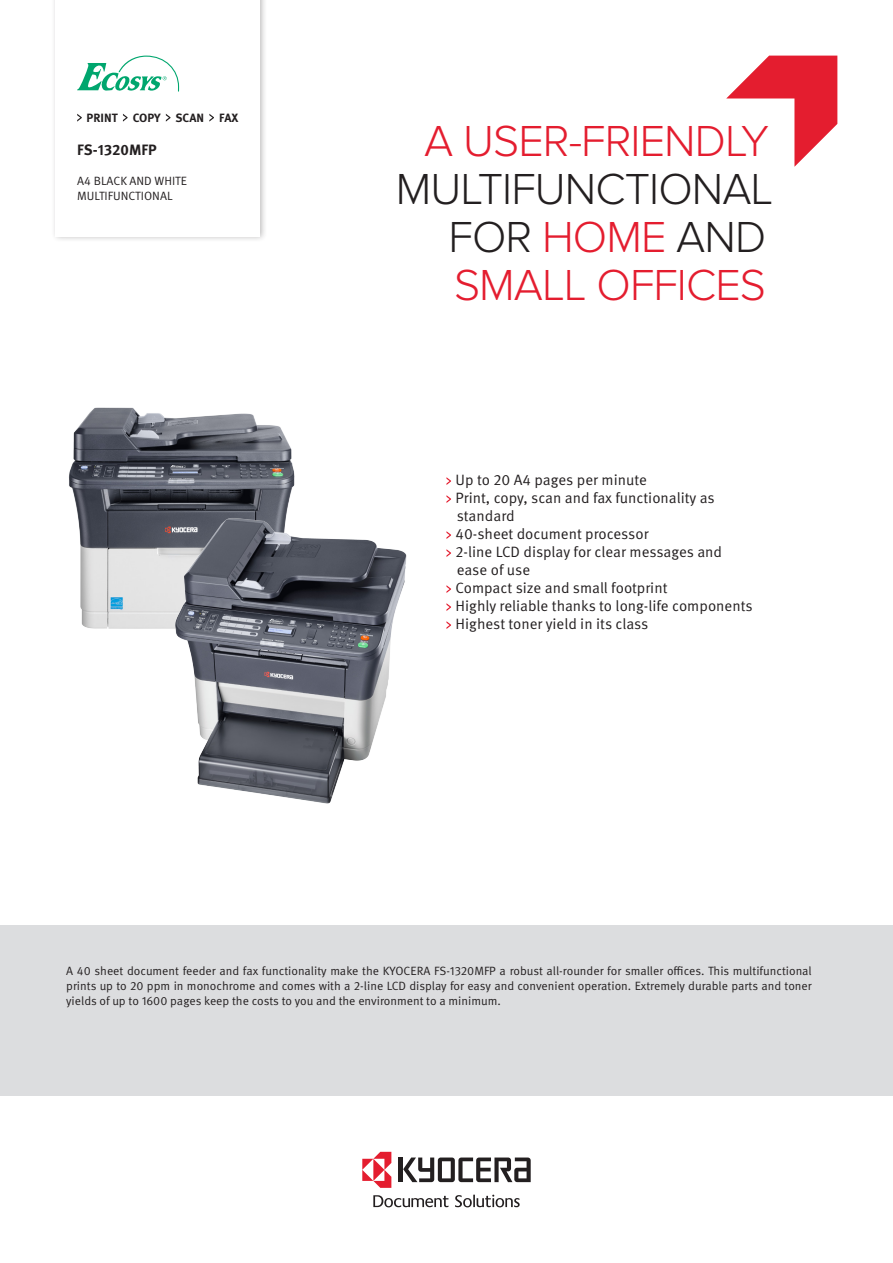
<style>
.page{position:relative;width:893px;height:1263px;background:#fff}
.page>*{position:absolute;margin:0;border:0;box-sizing:border-box;transform-origin:0 0}
.Headline_Proxima_30{font:300 45px "Proxima Nova";letter-spacing:-.02em;color:#e41d2f}
.Headline_Proxima_30-2{font:300 45px "Proxima Nova";letter-spacing:-.02em;color:#231f20}
.Bodycopy{font:15px "Meta Pro Norm";color:#231f20}
.t1{font:700 15px "Meta Pro";color:#231f20}
.Bodycopy-2{font:12px/15px "Meta Pro Norm";color:#231f20;text-align:justify}
.t2{font:700 12px "Meta Pro";color:#231f20}
.s1{color:#e41d2f}
</style>
<div class="page">
<img style="left:69px;top:407px;width:226px;height:222px">
<img style="left:174px;top:516px;width:233px;height:288px">
<svg style="left:446px;top:477px;width:5px;height:8px"></svg>
<svg style="left:446px;top:495px;width:5px;height:8px"></svg>
<svg style="left:446px;top:531px;width:5px;height:8px"></svg>
<svg style="left:446px;top:549px;width:5px;height:8px"></svg>
<svg style="left:446px;top:585px;width:5px;height:8px"></svg>
<svg style="left:446px;top:603px;width:5px;height:8px"></svg>
<svg style="left:446px;top:621px;width:5px;height:8px"></svg>
<div style="left:0;top:925px;width:893px;height:171px;background:#dcdddf"></div>
<hr style="left:399px;top:1157px;width:4px;height:25px;background:#231f20">
<svg style="left:403px;top:1157px;width:128px;height:25px"></svg>
<svg style="left:455px;top:1195px;width:65px;height:12px"></svg>
<svg style="left:373px;top:1195px;width:75px;height:12px"></svg>
<svg style="left:362px;top:1152px;width:29px;height:36px"></svg>
<div style="left:51px;top:0;width:216px;height:243px;background:#231f20;opacity:.3"></div>
<div style="left:56px;top:0;width:204px;height:236px;background:#fff"></div>
<svg style="left:77px;top:56px;width:102px;height:36px"></svg>
<svg style="left:726px;top:56px;width:111px;height:111px"></svg>
<svg style="left:77px;top:114px;width:5px;height:8px"></svg>
<svg style="left:123px;top:114px;width:5px;height:8px"></svg>
<svg style="left:166px;top:114px;width:4px;height:8px"></svg>
<svg style="left:209px;top:114px;width:5px;height:8px"></svg>
<p class="t2" style="left:87px;top:108px;width:153px">PRINT COPY SCAN FAX</p>
<p class="t1" style="left:77px;top:138px;width:81px">FS-1320MFP</p>
<p class="Bodycopy-2" style="left:77px;top:172px;width:111px">A4 BLACK AND WHITE</p>
<p class="Bodycopy-2" style="left:77px;top:187px;width:97px">MULTIFUNCTIONAL</p>
<p class="Headline_Proxima_30" style="left:424px;top:115px;width:346px">A USER-FRIENDLY</p>
<p class="Headline_Proxima_30-2" style="left:396px;top:163px;width:379px">MULTIFUNCTIONAL</p>
<p class="Headline_Proxima_30-2" style="left:449px;top:211px;width:319px">FOR <span class="s1">HOME</span> AND</p>
<p class="Headline_Proxima_30" style="left:454px;top:259px;width:313px">SMALL OFFICES</p>
<p class="Bodycopy" style="left:456px;top:468px;width:193px">Up to 20 A4 pages per minute</p>
<p class="Bodycopy" style="left:456px;top:486px;width:261px">Print, copy, scan and fax functionality as</p>
<p class="Bodycopy" style="left:457px;top:504px;width:59px">standard</p>
<p class="Bodycopy" style="left:456px;top:522px;width:195px">40-sheet document processor</p>
<p class="Bodycopy" style="left:456px;top:540px;width:268px">2-line LCD display for clear messages and</p>
<p class="Bodycopy" style="left:457px;top:558px;width:75px">ease of use</p>
<p class="Bodycopy" style="left:456px;top:576px;width:213px">Compact size and small footprint</p>
<p class="Bodycopy" style="left:456px;top:594px;width:299px">Highly reliable thanks to long-life components</p>
<p class="Bodycopy" style="left:456px;top:612px;width:194px">Highest toner yield in its class</p>
<p class="Bodycopy-2" style="left:66px;top:963px;width:747px">A 40 sheet document feeder and fax functionality make the KYOCERA FS-1320MFP a robust all-rounder for smaller offices. This multifunctional prints up to 20 ppm in monochrome and comes with a 2-line LCD display for easy and convenient operation. Extremely durable parts and toner yields of up to 1600 pages keep the costs to you and the environment to a minimum.</p>
</div>
